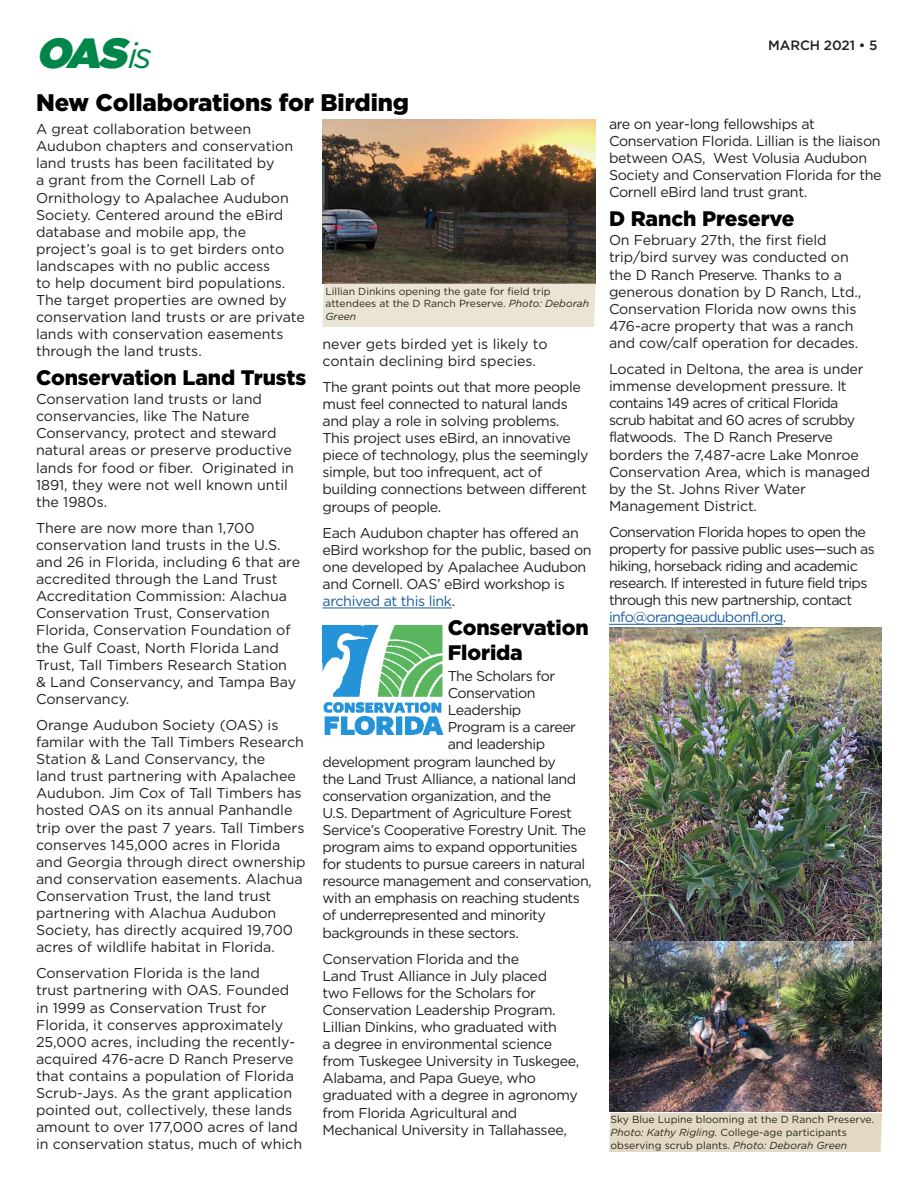
<style>
.page{position:relative;width:918px;height:1188px;background:#fff}
.page>*{position:absolute;margin:0;border:0;box-sizing:border-box;transform-origin:0 0}
.t1{font:italic 42px "Gotham Ultra";color:#008649}
.t2{font:900 24px "Gotham";letter-spacing:-.005em;color:#020000}
.Paragraph_Style_3{font:900 21px/25.5px "Gotham";letter-spacing:-.005em;color:#020000}
.Paragraph_Style_3-2{font:14.25px/17.1px "Gotham";letter-spacing:-.015em;color:#231f20}
.Paragraph_Style_3-3{font:14.25px "Gotham";letter-spacing:-.035em;color:#231f20}
.Paragraph_Style_3-4{font:14.25px/17.1px "Gotham";letter-spacing:-.045em;color:#231f20}
.t3{font:500 13.5px "Gotham";letter-spacing:-.01em;color:#231f20}
.t4{font:10.2px/12.6px "Gotham";color:#262818}
.s1{font-family:"Gotham";font-size:36px}
.s2{font-style:italic}
.s3{color:#175d9e}
</style>
<div class="page">
<img style="left:322px;top:119px;width:274px;height:165px">
<div style="left:323px;top:283px;width:273px;height:44px;background:#ebe4d5"></div>
<img style="left:609px;top:628px;width:273px;height:313px">
<img style="left:609px;top:941px;width:273px;height:171px">
<div style="left:609px;top:1113px;width:273px;height:39px;background:#e3d8c3"></div>
<hr style="left:322px;top:608px;width:130px;height:1px;background:#175d9e">
<hr style="left:609px;top:624px;width:174px;height:1px;background:#175d9e">
<img style="left:322px;top:625px;width:120px;height:109px">
<h1 class="t1" style="left:36px;top:28px;width:117px">OAS<span class="s1">i s</span></h1>
<p class="t3" style="left:768px;top:37px;width:111px">MARCH 2021 • 5</p>
<p class="t2" style="left:36px;top:89px;width:375px">New Collaborations for Birding</p>
<p class="Paragraph_Style_3-2" style="left:36px;top:120px;width:270px">A great collaboration between Audubon chapters and conservation land trusts has been facilitated by<br>a grant from the Cornell Lab of Ornithology to Apalachee Audubon Society. Centered around the eBird database and mobile app, the project’s goal is to get birders onto landscapes with no public access<br>to help document bird populations.<br>The target properties are owned by conservation land trusts or are private lands with conservation easements through the land trusts.</p>
<p class="Paragraph_Style_3" style="left:36px;top:364px;width:272px">Conservation Land Trusts</p>
<p class="Paragraph_Style_3-2" style="left:36px;top:390px;width:259px">Conservation land trusts or land conservancies, like The Nature<br>Conservancy, protect and steward natural areas or preserve productive lands for food or fiber. Originated in<br>1891, they were not well known until the 1980s.</p>
<p class="Paragraph_Style_3-2" style="left:36px;top:519px;width:266px">There are now more than 1,700 conservation land trusts in the U.S. and 26 in Florida, including 6 that are accredited through the Land Trust Accreditation Commission: Alachua Conservation Trust, Conservation Florida, Conservation Foundation of the Gulf Coast, North Florida Land Trust, Tall Timbers Research Station &amp; Land Conservancy, and Tampa Bay Conservancy.</p>
<p class="Paragraph_Style_3-2" style="left:36px;top:716px;width:271px">Orange Audubon Society (OAS) is familar with the Tall Timbers Research Station &amp; Land Conservancy, the<br>land trust partnering with Apalachee Audubon. Jim Cox of Tall Timbers has hosted OAS on its annual Panhandle trip over the past 7 years. Tall Timbers conserves 145,000 acres in Florida and Georgia through direct ownership and conservation easements. Alachua Conservation Trust, the land trust partnering with Alachua Audubon Society, has directly acquired 19,700 acres of wildlife habitat in Florida.</p>
<p class="Paragraph_Style_3-2" style="left:36px;top:965px;width:268px">Conservation Florida is the land<br>trust partnering with OAS. Founded in 1999 as Conservation Trust for Florida, it conserves approximately 25,000 acres, including the recently&shy;acquired 476-acre D Ranch Preserve that contains a population of Florida Scrub-Jays. As the grant application pointed out, collectively, these lands amount to over 177,000 acres of land in conservation status, much of which</p>
<p class="t4" style="left:326px;top:285px;width:265px">Lillian Dinkins opening the gate for field trip attendees at the D Ranch Preserve. <span class="s2">Photo: Deborah<br>Green</span></p>
<p class="Paragraph_Style_3-2" style="left:322px;top:335px;width:227px">never gets birded yet is likely to contain declining bird species.</p>
<p class="Paragraph_Style_3-2" style="left:322px;top:378px;width:268px">The grant points out that more people must feel connected to natural lands and play a role in solving problems.<br>This project uses eBird, an innovative piece of technology, plus the seemingly simple, but too infrequent, act of building connections between different groups of people.</p>
<p class="Paragraph_Style_3-2" style="left:322px;top:524px;width:271px">Each Audubon chapter has offered an eBird workshop for the public, based on one developed by Apalachee Audubon and Cornell. OAS’ eBird workshop is <span class="s3">archived at this link</span>.</p>
<p class="Paragraph_Style_3" style="left:448px;top:614px;width:142px">Conservation<br>Florida</p>
<p class="Paragraph_Style_3-3" style="left:448px;top:668px;width:109px">The Scholars for</p>
<p class="Paragraph_Style_3-3" style="left:448px;top:685px;width:89px">Conservation</p>
<p class="Paragraph_Style_3-3" style="left:448px;top:702px;width:75px">Leadership</p>
<p class="Paragraph_Style_3-3" style="left:448px;top:719px;width:130px">Program is a career</p>
<p class="Paragraph_Style_3-3" style="left:448px;top:737px;width:99px">and leadership</p>
<p class="Paragraph_Style_3-3" style="left:323px;top:754px;width:235px">development program launched by</p>
<p class="Paragraph_Style_3-3" style="left:323px;top:771px;width:255px">the Land Trust Alliance, a national land</p>
<p class="Paragraph_Style_3-3" style="left:323px;top:788px;width:230px">conservation organization, and the</p>
<p class="Paragraph_Style_3-3" style="left:323px;top:805px;width:251px">U.S. Department of Agriculture Forest</p>
<p class="Paragraph_Style_3-3" style="left:323px;top:822px;width:265px">Service’s Cooperative Forestry Unit. The</p>
<p class="Paragraph_Style_3-3" style="left:323px;top:839px;width:257px">program aims to expand opportunities</p>
<p class="Paragraph_Style_3-3" style="left:323px;top:856px;width:264px">for students to pursue careers in natural</p>
<p class="Paragraph_Style_3-3" style="left:323px;top:873px;width:271px">resource management and conservation,</p>
<p class="Paragraph_Style_3-3" style="left:323px;top:890px;width:259px">with an emphasis on reaching students</p>
<p class="Paragraph_Style_3-3" style="left:323px;top:908px;width:225px">of underrepresented and minority</p>
<p class="Paragraph_Style_3-3" style="left:323px;top:925px;width:198px">backgrounds in these sectors.</p>
<p class="Paragraph_Style_3-2" style="left:323px;top:950px;width:258px">Conservation Florida and the<br>Land Trust Alliance in July placed<br>two Fellows for the Scholars for Conservation Leadership Program.<br>Lillian Dinkins, who graduated with<br>a degree in environmental science from Tuskegee University in Tuskegee, Alabama, and Papa Gueye, who graduated with a degree in agronomy from Florida Agricultural and Mechanical University in Tallahassee,</p>
<p class="Paragraph_Style_3-2" style="left:609px;top:115px;width:274px">are on year-long fellowships at Conservation Florida. Lillian is the liaison between OAS, West Volusia Audubon Society and Conservation Florida for the Cornell eBird land trust grant.</p>
<p class="Paragraph_Style_3" style="left:609px;top:205px;width:187px">D Ranch Preserve</p>
<p class="Paragraph_Style_3-2" style="left:609px;top:231px;width:254px">On February 27th, the first field trip/bird survey was conducted on the D Ranch Preserve. Thanks to a generous donation by D Ranch, Ltd., Conservation Florida now owns this 476-acre property that was a ranch and cow/calf operation for decades.</p>
<p class="Paragraph_Style_3-2" style="left:609px;top:360px;width:263px">Located in Deltona, the area is under immense development pressure. It contains 149 acres of critical Florida scrub habitat and 60 acres of scrubby flatwoods. The D Ranch Preserve borders the 7,487-acre Lake Monroe Conservation Area, which is managed by the St. Johns River Water Management District.</p>
<p class="Paragraph_Style_3-4" style="left:609px;top:523px;width:267px">Conservation Florida hopes to open the property for passive public uses—such as hiking, horseback riding and academic research. If interested in future field trips through this new partnership, contact <span class="s3">info@orangeaudubonfl.org</span>.</p>
<p class="t4" style="left:610px;top:1113px;width:265px">Sky Blue Lupine blooming at the D Ranch Preserve.<br><span class="s2">Photo: Kathy Rigling.</span> College-age participants observing scrub plants. <span class="s2">Photo: Deborah Green</span></p>
</div>
